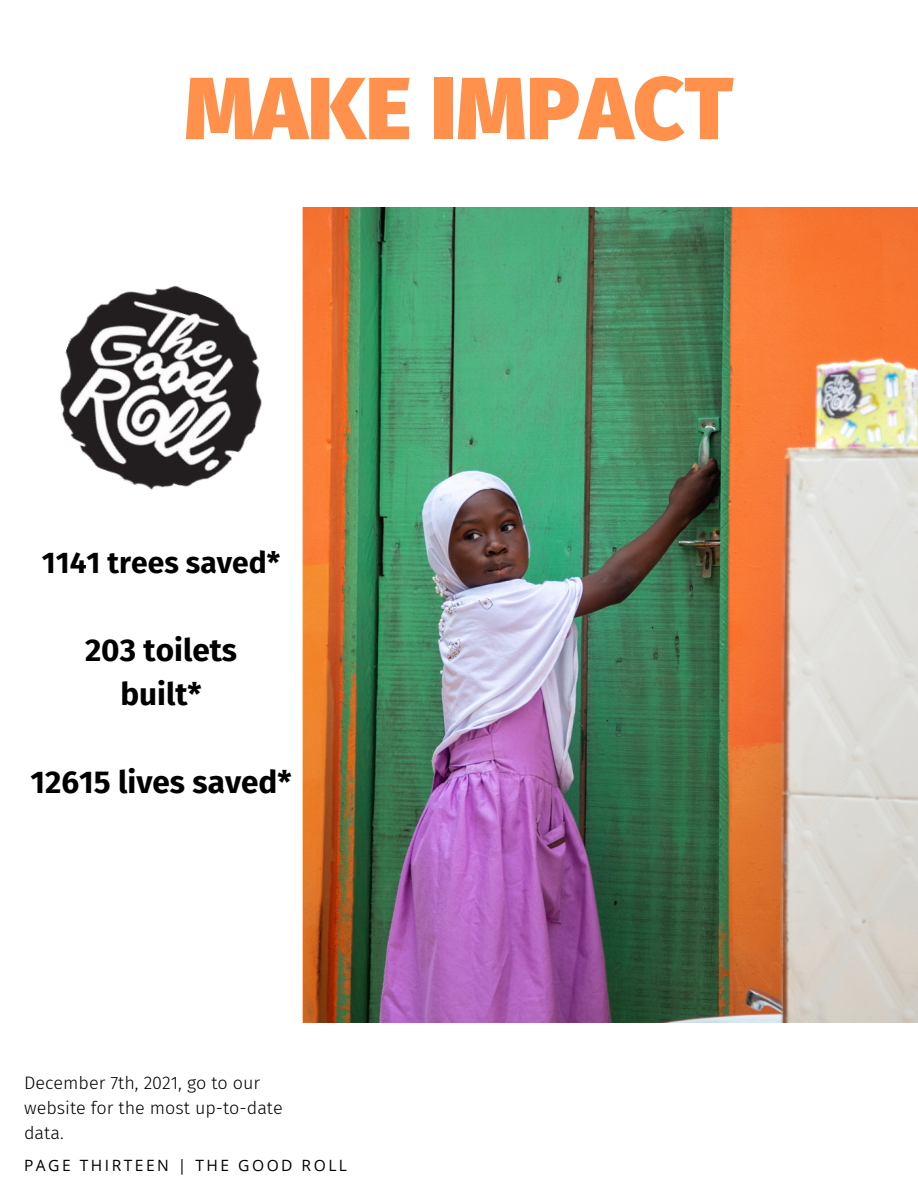
<style>
.page{position:relative;width:918px;height:1188px;background:#fff}
.page>*{position:absolute;margin:0;border:0;box-sizing:border-box;transform-origin:0 0}
.t1{font:900 88.2px "Fira Sans";color:#ff914d}
.t2{font:700 31.5px "Fira Sans";color:#000}
.t3{font:700 30px "Fira Sans";color:#000}
.t4{font:300 18px/24.8px "Fira Sans";color:#000}
.t5{font:15.6px "Open Sans";letter-spacing:.16em;color:#000}
</style>
<div class="page">
<img style="left:303px;top:207px;width:615px;height:816px">
<img style="left:60px;top:285px;width:202px;height:205px">
<p class="t1" style="left:185px;top:57px;width:550px">MAKE IMPACT</p>
<p class="t3" style="left:42px;top:545px;width:240px">1141 trees saved*</p>
<p class="t2" style="left:85px;top:632px;width:154px">203 toilets</p>
<p class="t2" style="left:120px;top:676px;width:83px">built*</p>
<p class="t2" style="left:30px;top:763px;width:263px">12615 lives saved*</p>
<p class="t4" style="left:24px;top:1071px;width:260px">December 7th, 2021, go to our website for the most up-to-date data.</p>
<p class="t5" style="left:24px;top:1155px;width:324px">PAGE THIRTEEN | THE GOOD ROLL</p>
</div>
